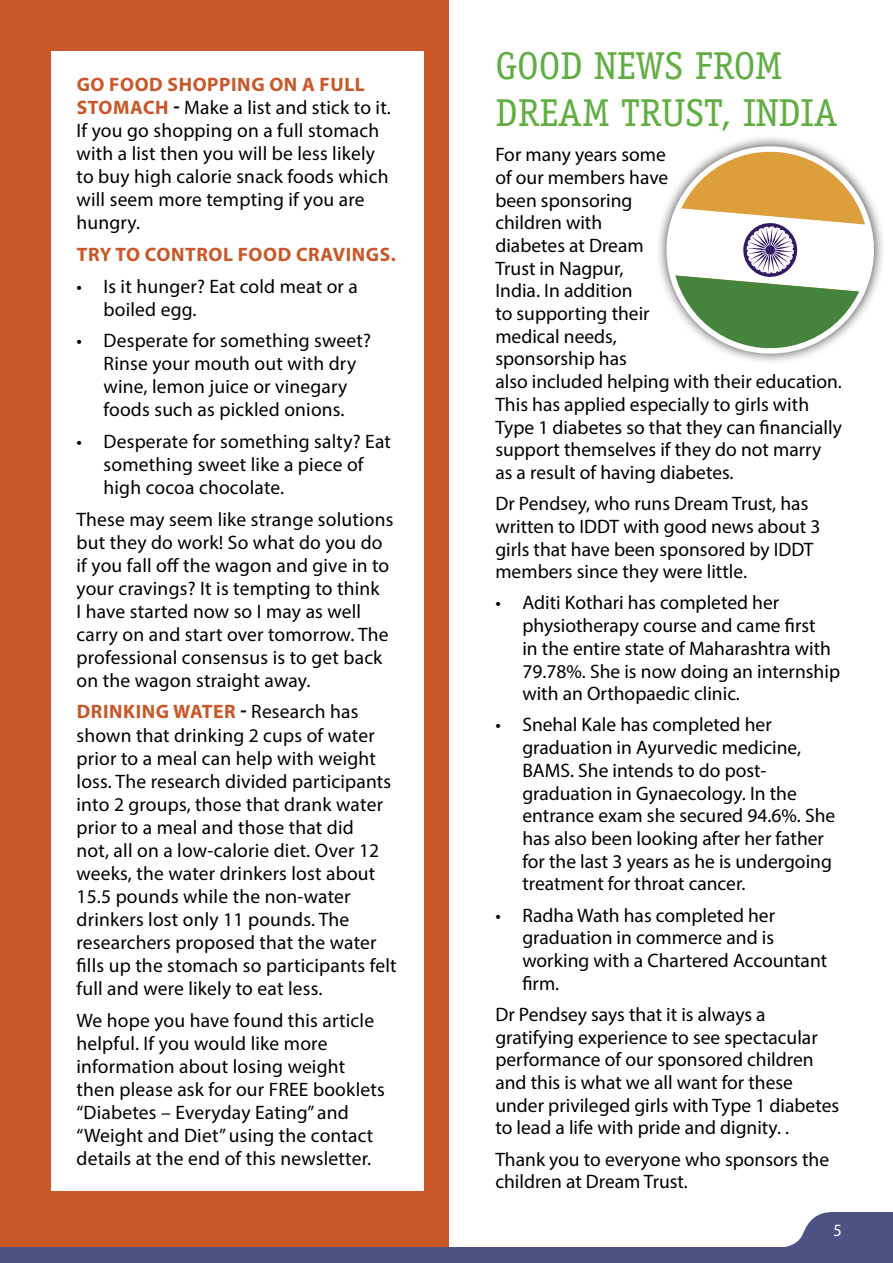
<style>
.page{position:relative;width:893px;height:1263px;background:#fff}
.page>*{position:absolute;margin:0;border:0;box-sizing:border-box;transform-origin:0 0}
.t1{font:39px/46.7px "Officina Serif Std";color:#60ae42}
.t2{font:19.5px/22.6px "Myriad Pro";color:#000}
.t3{font:700 19.5px "Myriad Pro";letter-spacing:.03em;color:#c95727}
.t4{font:17.25px "Myriad Pro";color:#fff;scale:.94 1}
.s1{font-weight:700;color:#c95727}
.s2{font-weight:700}
</style>
<div class="page">
<div style="left:0;top:0;width:449px;height:1263px;background:#c95727"></div>
<svg style="left:778px;top:1212px;width:115px;height:36px"></svg>
<div style="left:0;top:1248px;width:893px;height:15px;background:#4c5283"></div>
<div style="left:51px;top:51px;width:372px;height:1140px;background:#fff"></div>
<svg style="left:659px;top:139px;width:223px;height:218px"></svg>
<p class="t2" style="left:77px;top:73px;width:316px;line-height:23.1px"><span class="s1">GO FOOD SHOPPING ON A FULL<br>STOMACH</span> <span class="s2">-</span> Make a list and stick to it.<br>If you go shopping on a full stomach with a list then you will be less likely to buy high calorie snack foods which will seem more tempting if you are hungry.</p>
<p class="t3" style="left:77px;top:242px;width:321px">TRY TO CONTROL FOOD CRAVINGS.</p>
<p class="t2" style="left:104px;top:274px;width:256px;line-height:23.1px;text-indent:-27px">• Is it hunger? Eat cold meat or a boiled egg.</p>
<p class="t2" style="left:104px;top:329px;width:269px;line-height:23.1px;text-indent:-27px">• Desperate for something sweet?<br>Rinse your mouth out with dry wine, lemon juice or vinegary foods such as pickled onions.</p>
<p class="t2" style="left:104px;top:429px;width:289px;line-height:23.1px;text-indent:-27px">• Desperate for something salty? Eat something sweet like a piece of high cocoa chocolate.</p>
<p class="t2" style="left:77px;top:507px;width:319px;line-height:23.1px">These may seem like strange solutions but they do work! So what do you do if you fall off the wagon and give in to your cravings? It is tempting to think<br>I have started now so I may as well carry on and start over tomorrow. The professional consensus is to get back on the wagon straight away.</p>
<p class="t2" style="left:77px;top:700px;width:322px;line-height:23.1px"><span class="s1">DRINKING WATER</span> <span class="s2">-</span> Research has shown that drinking 2 cups of water prior to a meal can help with weight loss. The research divided participants into 2 groups, those that drank water prior to a meal and those that did<br>not, all on a low-calorie diet. Over 12 weeks, the water drinkers lost about 15.5 pounds while the non-water drinkers lost only 11 pounds. The researchers proposed that the water fills up the stomach so participants felt full and were likely to eat less.</p>
<p class="t2" style="left:77px;top:1008px;width:310px;line-height:23.1px">We hope you have found this article helpful. If you would like more information about losing weight then please ask for our FREE booklets “Diabetes – Everyday Eating” and “Weight and Diet” using the contact details at the end of this newsletter.</p>
<h1 class="t1" style="left:495px;top:43px;width:344px">GOOD NEWS FROM<br>DREAM TRUST, INDIA</h1>
<p class="t2" style="left:495px;top:143px;width:348px">For many years some<br>of our members have<br>been sponsoring<br>children with<br>diabetes at Dream<br>Trust in Nagpur,<br>India. In addition<br>to supporting their<br>medical needs,<br>sponsorship has<br>also included helping with their education.<br>This has applied especially to girls with<br>Type 1 diabetes so that they can financially support themselves if they do not marry as a result of having diabetes.</p>
<p class="t2" style="left:495px;top:492px;width:327px">Dr Pendsey, who runs Dream Trust, has written to IDDT with good news about 3 girls that have been sponsored by IDDT members since they were little.</p>
<p class="t2" style="left:522px;top:591px;width:319px;text-indent:-27px">• Aditi Kothari has completed her physiotherapy course and came first<br>in the entire state of Maharashtra with 79.78%. She is now doing an internship with an Orthopaedic clinic.</p>
<p class="t2" style="left:522px;top:713px;width:314px;text-indent:-27px">• Snehal Kale has completed her graduation in Ayurvedic medicine, BAMS. She intends to do post&shy;graduation in Gynaecology. In the entrance exam she secured 94.6%. She has also been looking after her father for the last 3 years as he is undergoing treatment for throat cancer.</p>
<p class="t2" style="left:522px;top:903px;width:306px;text-indent:-27px">• Radha Wath has completed her graduation in commerce and is working with a Chartered Accountant firm.</p>
<p class="t2" style="left:495px;top:1003px;width:345px">Dr Pendsey says that it is always a gratifying experience to see spectacular performance of our sponsored children and this is what we all want for these under privileged girls with Type 1 diabetes to lead a life with pride and dignity. .</p>
<p class="t2" style="left:495px;top:1147px;width:335px">Thank you to everyone who sponsors the children at Dream Trust.</p>
<p class="t4" style="left:834px;top:1220px;width:10px">5</p>
</div>
